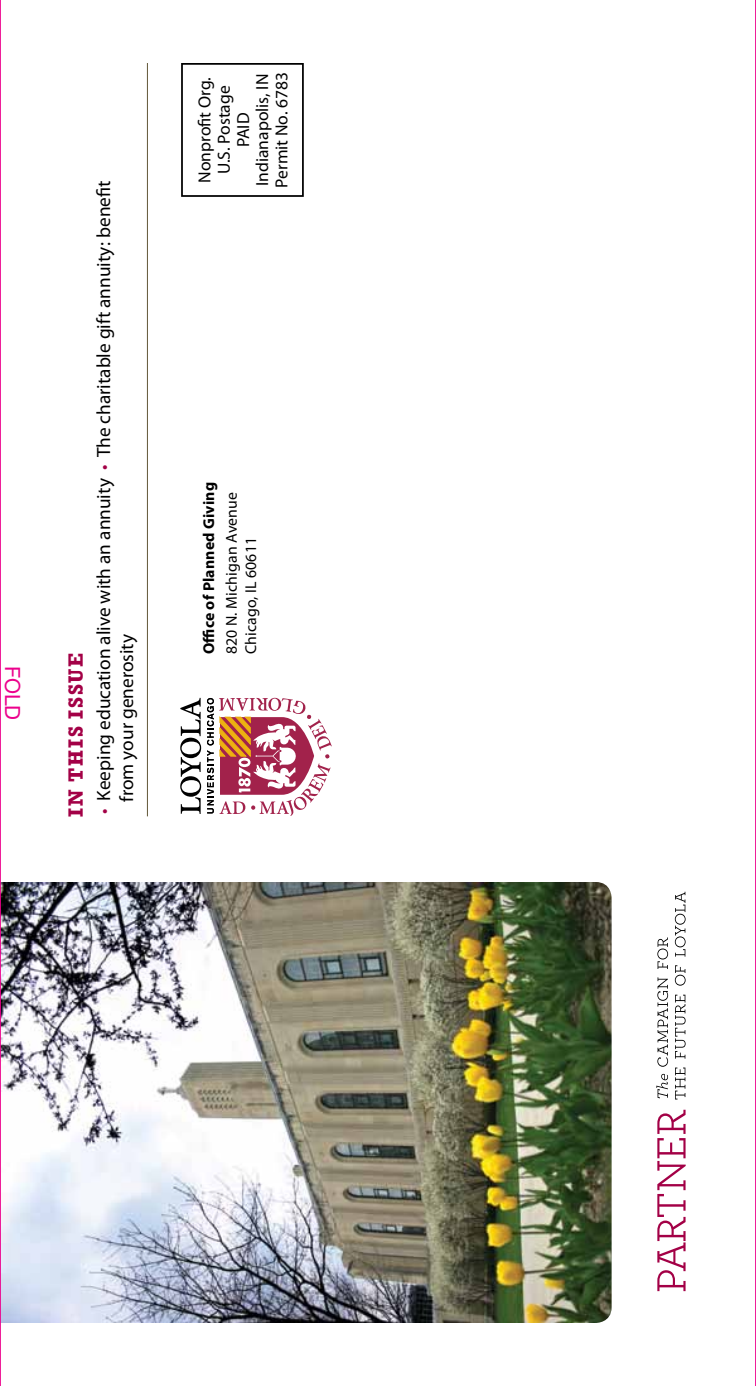
<style>
.page{position:relative;width:756px;height:1386px;background:#fff}
.page>*{position:absolute;margin:0;border:0;box-sizing:border-box;transform-origin:0 0}
.t1{font:700 21px "Rockwell";letter-spacing:.08em;color:#a30046}
.t2{font:21px "Helvetica Neue";color:#ec008c}
.t3{font:19.25px/23.1px "Myriad Pro";color:#000}
.t4{font:17.5px/19.2px "Myriad Pro";color:#000;text-align:center}
.t5{font:15.75px/19.2px "Myriad Pro";letter-spacing:.01em;color:#000}
.t6{font:700 15.75px "Myriad Pro";letter-spacing:.01em;color:#000}
.s1{color:#a30046}
</style>
<div class="page">
<svg style="left:657px;top:1110px;width:29px;height:181px"></svg>
<svg style="left:656px;top:1074px;width:12px;height:24px"></svg>
<svg style="left:657px;top:977px;width:11px;height:90px"></svg>
<svg style="left:657px;top:937px;width:11px;height:32px"></svg>
<svg style="left:675px;top:1068px;width:10px;height:32px"></svg>
<svg style="left:675px;top:995px;width:11px;height:64px"></svg>
<svg style="left:675px;top:965px;width:11px;height:21px"></svg>
<svg style="left:675px;top:892px;width:11px;height:65px"></svg>
<img style="left:1px;top:882px;width:611px;height:441px">
<svg style="left:180px;top:698px;width:21px;height:116px"></svg>
<svg style="left:207px;top:698px;width:125px;height:118px"></svg>
<hr style="left:147px;top:63px;width:1px;height:753px;background:#625738">
<div style="left:181px;top:63px;width:123px;height:134px;border:2px solid #000"></div>
<hr style="left:0;top:0;width:1px;height:1386px;background:#ec008c">
<hr style="left:755px;top:0;width:1px;height:1386px;background:#ec008c">
<p class="t2" style="left:25px;top:666px;width:56px;rotate:90deg">FOLD</p>
<p class="t1" style="left:63px;top:817px;width:165px;rotate:-90deg">IN THIS ISSUE</p>
<p class="t3" style="left:93px;top:802px;width:623px;text-indent:-12px;rotate:-90deg"><span class="s1">•</span> Keeping education alive with an annuity <span class="s1">•</span> The charitable gift annuity: benefit from your generosity</p>
<p class="t4" style="left:195px;top:188px;width:117px;rotate:-90deg">Nonprofit Org.<br>U.S. Postage<br>PAID<br>I ndianapolis, IN<br>Permit No. 6783</p>
<p class="t6" style="left:200px;top:654px;width:174px;rotate:-90deg">Office of Planned Giving</p>
<p class="t5" style="left:222px;top:654px;width:164px;rotate:-90deg">820 N. Michigan Avenue<br>Chicago, IL 60611</p>
</div>
